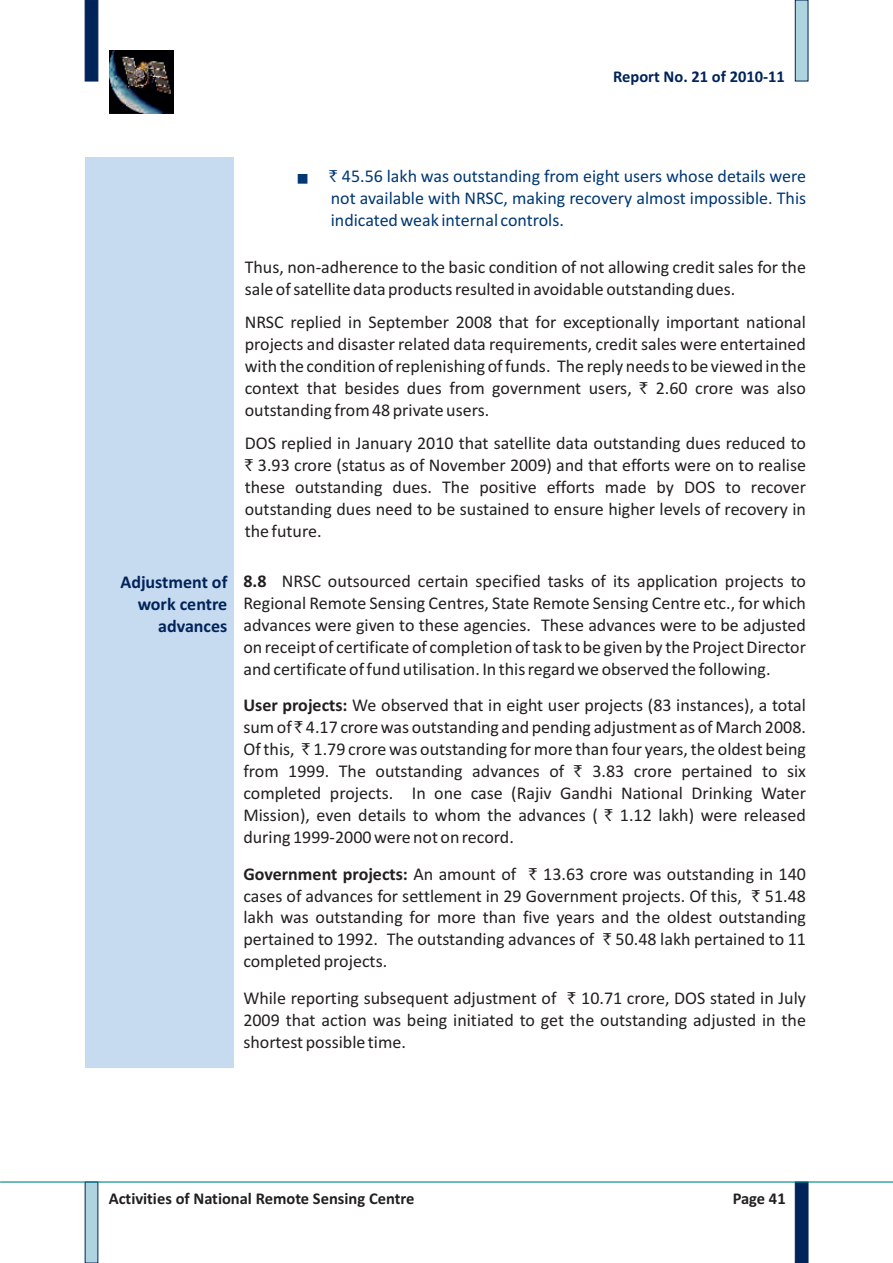
<style>
.page{position:relative;width:893px;height:1263px;background:#fff}
.page>*{position:absolute;margin:0;border:0;box-sizing:border-box;transform-origin:0 0}
.t1{font:18px/21.9px "Calibri";color:#231f20;text-align:justify}
.t2{font:18px/21.9px "Calibri";color:#013874;text-align:justify}
.t3{font:700 18px/21.9px "Calibri";color:#002359;text-align:right}
.t4{font:700 16.5px "Calibri";color:#231f20}
.t5{font:700 16.5px "Calibri";color:#002359}
.s1{font-family:"Rupee Foradian";font-size:16.5px}
.s2{font-weight:700}
</style>
<div class="page">
<svg style="left:794px;top:1182px;width:15px;height:81px"></svg>
<svg style="left:84px;top:1182px;width:15px;height:81px"></svg>
<hr style="left:0;top:1181px;width:893px;height:1px;background:#00828f">
<svg style="left:84px;top:0;width:15px;height:82px"></svg>
<svg style="left:794px;top:0;width:15px;height:82px"></svg>
<img style="left:109px;top:50px;width:64px;height:64px">
<div style="left:85px;top:157px;width:149px;height:911px;background:#c6daf0"></div>
<p class="t5" style="left:613px;top:69px;width:173px">Report No. 21 of 2010-11</p>
<p class="t2" style="left:331px;top:167px;width:477px;text-indent:-33px">■ <span class="s1">`</span> 45.56 lakh was outstanding from eight users whose details were not available with NRSC, making recovery almost impossible. This indicated weak internal controls.</p>
<p class="t1" style="left:245px;top:258px;width:563px">Thus, non-adherence to the basic condition of not allowing credit sales for the sale of satellite data products resulted in avoidable outstanding dues.</p>
<p class="t1" style="left:245px;top:313px;width:563px">NRSC replied in September 2008 that for exceptionally important national projects and disaster related data requirements, credit sales were entertained with the condition of replenishing of funds. The reply needs to be viewed in the context that besides dues from government users, <span class="s1">`</span> 2.60 crore was also outstanding from 48 private users.</p>
<p class="t1" style="left:245px;top:434px;width:563px">DOS replied in January 2010 that satellite data outstanding dues reduced to <span class="s1">`</span> 3.93 crore (status as of November 2009) and that efforts were on to realise these outstanding dues. The positive efforts made by DOS to recover outstanding dues need to be sustained to ensure higher levels of recovery in the future.</p>
<p class="t3" style="left:120px;top:572px;width:108px">Adjustment of work centre advances</p>
<p class="t1" style="left:243px;top:572px;width:564px"><span class="s2">8.8</span> NRSC outsourced certain specified tasks of its application projects to Regional Remote Sensing Centres, State Remote Sensing Centre etc., for which advances were given to these agencies. These advances were to be adjusted on receipt of certificate of completion of task to be given by the Project Director and certificate of fund utilisation. In this regard we observed the following.</p>
<p class="t1" style="left:243px;top:696px;width:564px"><span class="s2">User projects:</span> We observed that in eight user projects (83 instances), a total sum of <span class="s1">`</span> 4.17 crore was outstanding and pending adjustment as of March 2008.<br>Of this, <span class="s1">`</span> 1.79 crore was outstanding for more than four years, the oldest being from 1999. The outstanding advances of <span class="s1">`</span> 3.83 crore pertained to six completed projects. In one case (Rajiv Gandhi National Drinking Water Mission), even details to whom the advances ( <span class="s1">`</span> 1.12 lakh) were released during 1999-2000 were not on record.</p>
<p class="t1" style="left:243px;top:864px;width:564px"><span class="s2">Government projects:</span> An amount of <span class="s1">`</span> 13.63 crore was outstanding in 140 cases of advances for settlement in 29 Government projects. Of this, <span class="s1">`</span> 51.48 lakh was outstanding for more than five years and the oldest outstanding pertained to 1992. The outstanding advances of <span class="s1">`</span> 50.48 lakh pertained to 11 completed projects.</p>
<p class="t1" style="left:243px;top:988px;width:564px">While reporting subsequent adjustment of <span class="s1">`</span> 10.71 crore, DOS stated in July 2009 that action was being initiated to get the outstanding adjusted in the shortest possible time.</p>
<p class="t4" style="left:109px;top:1192px;width:307px">Activities of National Remote Sensing Centre</p>
<p class="t4" style="left:733px;top:1192px;width:55px">Page 41</p>
</div>
